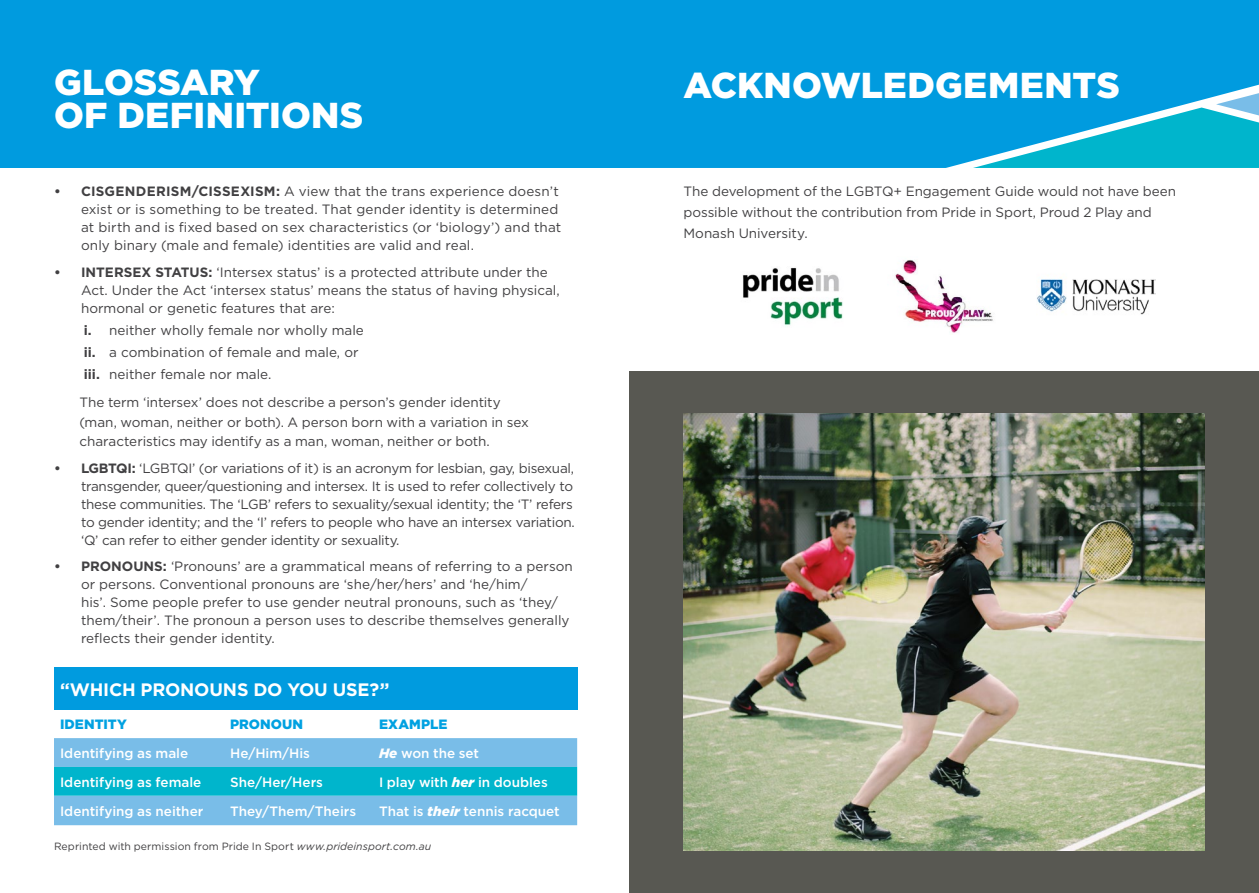
<style>
.page{position:relative;width:1259px;height:893px;background:#fff}
.page>*{position:absolute;margin:0;border:0;box-sizing:border-box;transform-origin:0 0}
.t1{font:900 36px/33px "Gotham HTF";letter-spacing:.005em;color:#fff}
.t2{font:700 18px "Gotham";letter-spacing:-.01em;color:#fff}
.t3{font:13.5px/18px "Gotham";color:#414042}
.t4{font:13.5px/18px "Gotham";letter-spacing:-.02em;color:#414042}
.t5{font:500 13.5px "Gotham";color:#fff}
.t6{font:900 13.5px "Gotham";letter-spacing:.005em;color:#00a1e1}
.t7{font:10.5px "Gotham";letter-spacing:.005em;color:#414042}
.s1{font-weight:700}
.s2{font-family:"Gotham HTF";font-weight:900;font-style:italic}
.s3{font-style:italic}
</style>
<div class="page">
<svg style="left:629px;top:0;width:630px;height:168px;background:#06a0de"></svg>
<div style="left:0;top:0;width:629px;height:168px;background:#009bdf"></div>
<div style="left:629px;top:371px;width:630px;height:522px;background:#585852"></div>
<div style="left:54px;top:667px;width:523px;height:42px;background:#009bdf"></div>
<div style="left:54px;top:738px;width:523px;height:87px;background:#79bde8"></div>
<div style="left:54px;top:767px;width:523px;height:29px;background:#00b5cc"></div>
<img style="left:1037px;top:279px;width:118px;height:36px">
<img style="left:742px;top:267px;width:101px;height:60px">
<img style="left:895px;top:260px;width:98px;height:73px">
<img style="left:683px;top:414px;width:522px;height:436px">
<h1 class="t1" style="left:54px;top:65px;width:311px">GLOSSARY<br>OF DEFINITIONS</h1>
<p class="t3" style="left:81px;top:182px;width:482px;text-indent:-27px"><span class="s1">• CISGENDERISM/CISSEXISM:</span> A view that the trans experience doesn’t exist or is something to be treated. That gender identity is determined at birth and is fixed based on sex characteristics (or ‘biology’) and that only binary (male and female) identities are valid and real.</p>
<p class="t3" style="left:81px;top:263px;width:480px;text-indent:-27px"><span class="s1">• INTERSEX STATUS:</span> ‘Intersex status’ is a protected attribute under the<br>Act. Under the Act ‘intersex status’ means the status of having physical, hormonal or genetic features that are:</p>
<p class="t3" style="left:84px;top:319px;width:282px;line-height:22.2px"><span class="s1">i.</span> neither wholly female nor wholly male <span class="s1">ii.</span> a combination of female and male, or <span class="s1">iii.</span> neither female nor male.</p>
<p class="t3" style="left:80px;top:393px;width:451px;line-height:19.5px">The term ‘intersex’ does not describe a person’s gender identity (man, woman, neither or both). A person born with a variation in sex characteristics may identify as a man, woman, neither or both.</p>
<p class="t4" style="left:81px;top:459px;width:495px;text-indent:-27px"><span class="s1">• LGBTQI:</span> ‘LGBTQI’ (or variations of it) is an acronym for lesbian, gay, bisexual, transgender, queer/questioning and intersex. It is used to refer collectively to these communities. The ‘LGB’ refers to sexuality/sexual identity; the ‘T’ refers to gender identity; and the ‘I’ refers to people who have an intersex variation. ‘Q’ can refer to either gender identity or sexuality.</p>
<p class="t3" style="left:81px;top:557px;width:493px;text-indent:-27px"><span class="s1">• PRONOUNS:</span> ‘Pronouns’ are a grammatical means of referring to a person or persons. Conventional pronouns are ‘she/her/hers’ and ‘he/him/<br>his’. Some people prefer to use gender neutral pronouns, such as ‘they/ them/their’. The pronoun a person uses to describe themselves generally reflects their gender identity.</p>
<h2 class="t2" style="left:60px;top:679px;width:331px">“WHICH PRONOUNS DO YOU USE?”</h2>
<p class="t6" style="left:60px;top:715px;width:68px">IDENTITY</p>
<p class="t6" style="left:230px;top:715px;width:75px">PRONOUN</p>
<p class="t6" style="left:379px;top:715px;width:70px">EXAMPLE</p>
<p class="t5" style="left:60px;top:746px;width:130px">Identifying as male</p>
<p class="t5" style="left:230px;top:746px;width:81px">He/Him/His</p>
<p class="t5" style="left:379px;top:746px;width:102px"><span class="s2">He</span> won the set</p>
<p class="t5" style="left:60px;top:774px;width:143px">Identifying as female</p>
<p class="t5" style="left:230px;top:774px;width:94px">She/Her/Hers</p>
<p class="t5" style="left:379px;top:774px;width:170px">I play with <span class="s2">her</span> in doubles</p>
<p class="t5" style="left:60px;top:804px;width:145px">Identifying as neither</p>
<p class="t5" style="left:230px;top:804px;width:128px">They/Them/Theirs</p>
<p class="t5" style="left:379px;top:804px;width:182px">That is <span class="s2">their</span> tennis racquet</p>
<p class="t7" style="left:54px;top:840px;width:379px">Reprinted with permission from Pride In Sport <span class="s3">www.prideinsport.com.au</span></p>
<h1 class="t1" style="left:683px;top:68px;width:438px">ACKNOWLEDGEMENTS</h1>
<p class="t3" style="left:683px;top:181px;width:494px;line-height:21px">The development of the LGBTQ+ Engagement Guide would not have been possible without the contribution from Pride in Sport, Proud 2 Play and<br>Monash University.</p>
</div>
